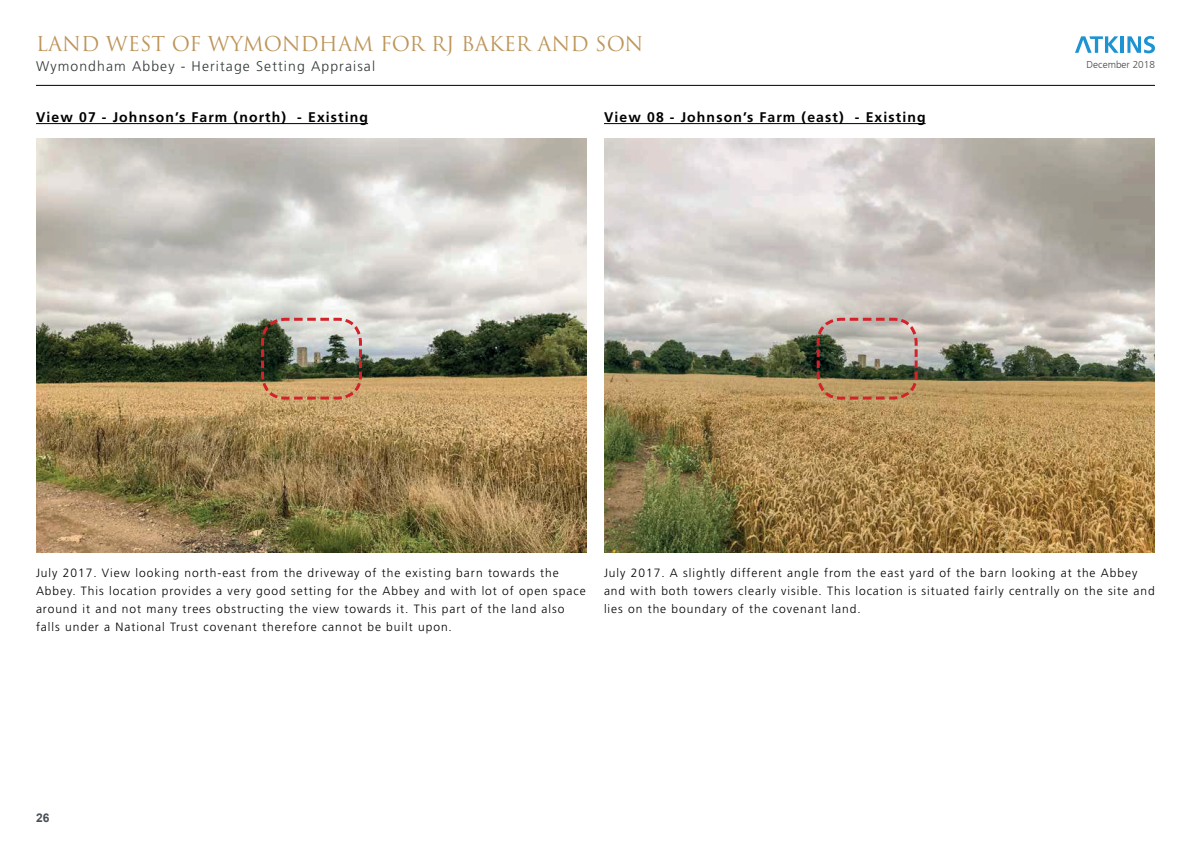
<style>
.page{position:relative;width:1191px;height:842px;background:#fff}
.page>*{position:absolute;margin:0;border:0;box-sizing:border-box;transform-origin:0 0}
.t1{font:20px "Trajan Pro";color:#bd955a}
.t2{font:700 14px "Frutiger LT Std";letter-spacing:.08em;color:#000001}
.t3{font:300 14px "Frutiger LT Std";letter-spacing:.08em;color:#323738}
.t4{font:300 12px/18px "Frutiger LT Std";letter-spacing:.08em;color:#000001}
.t5{font:700 12px "Arial";color:#484f57}
.t6{font:300 10px "Frutiger";color:#4b4c4d}
</style>
<div class="page">
<svg style="left:1075px;top:36px;width:43px;height:17px"></svg>
<hr style="left:1120px;top:36px;width:3px;height:17px;background:#1d93d2">
<svg style="left:1127px;top:36px;width:28px;height:17px"></svg>
<hr style="left:36px;top:85px;width:1119px;height:1px;background:#000001">
<img style="left:36px;top:139px;width:551px;height:413px">
<img style="left:604px;top:139px;width:551px;height:413px">
<hr style="left:36px;top:123px;width:332px;height:1px;background:#000001">
<hr style="left:604px;top:123px;width:321px;height:1px;background:#000001">
<img style="left:259px;top:316px;width:104px;height:85px">
<img style="left:815px;top:316px;width:104px;height:85px">
<h1 class="t1" style="left:36px;top:31px;width:609px">LAND WEST OF WYMONDHAM FOR RJ BAKER AND SON</h1>
<p class="t3" style="left:36px;top:58px;width:341px">Wymondham Abbey - Heritage Setting Appraisal</p>
<p class="t2" style="left:36px;top:109px;width:333px">View 07 - Johnson’s Farm (north) - Existing</p>
<p class="t2" style="left:604px;top:109px;width:323px">View 08 - Johnson’s Farm (east) - Existing</p>
<p class="t6" style="left:1086px;top:59px;width:70px">December 2018</p>
<p class="t4" style="left:36px;top:564px;width:551px">July 2017. View looking north-east from the driveway of the existing barn towards the Abbey. This location provides a very good setting for the Abbey and with lot of open space around it and not many trees obstructing the view towards it. This part of the land also falls under a National Trust covenant therefore cannot be built upon.</p>
<p class="t4" style="left:604px;top:564px;width:552px">July 2017. A slightly different angle from the east yard of the barn looking at the Abbey and with both towers clearly visible. This location is situated fairly centrally on the site and lies on the boundary of the covenant land.</p>
<p class="t5" style="left:36px;top:810px;width:15px">26</p>
</div>
